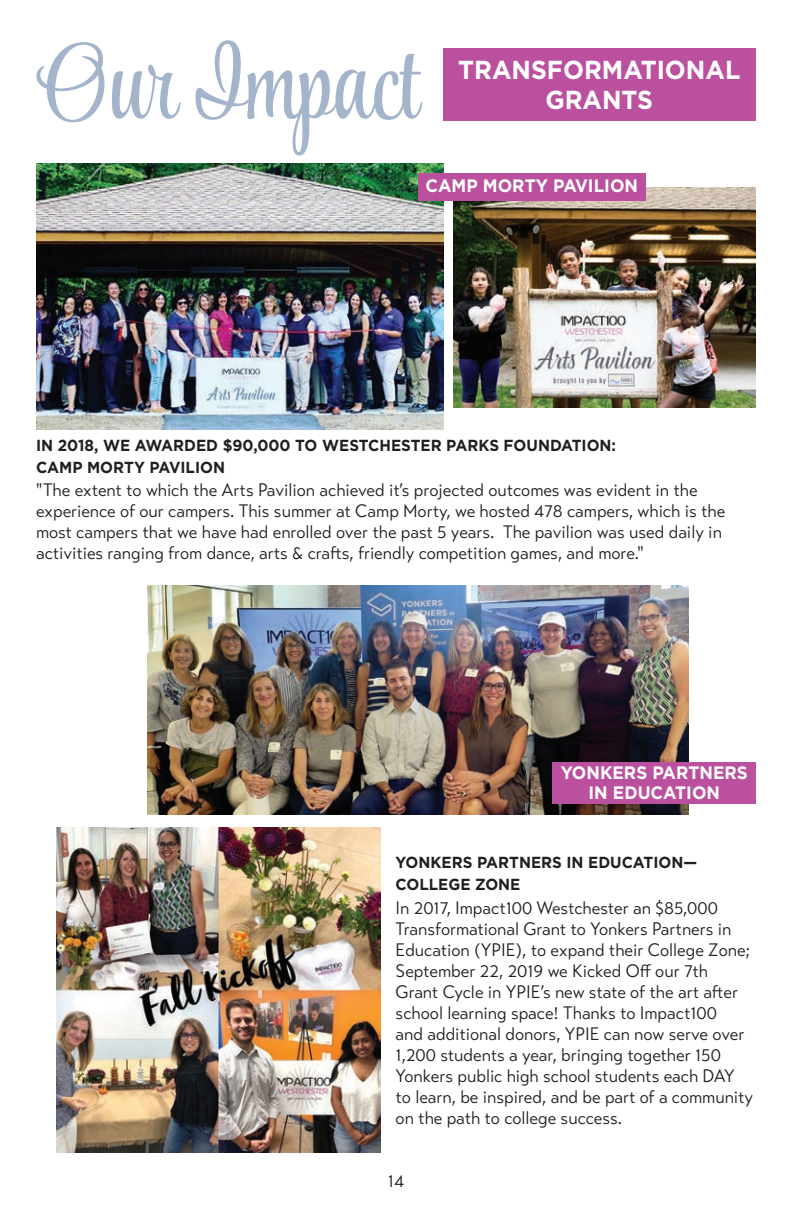
<style>
.page{position:relative;width:792px;height:1224px;background:#fff}
.page>*{position:absolute;margin:0;border:0;box-sizing:border-box;transform-origin:0 0}
.t1{font:108.2px "Style Pro Script";color:#a3b4cb;scale:.95 1}
.t2{font:700 26px/30px "Gotham";color:#fff;text-align:center;scale:.95 1}
.t3{font:18px/21px "Transat Text Standard";color:#231f20;scale:.95 1}
.t4{font:700 18px/20px "Gotham";color:#fff;text-align:center;scale:.95 1}
.t5{font:700 16px/22px "Gotham";color:#231f20;scale:.95 1}
</style>
<div class="page">
<img style="left:147px;top:585px;width:542px;height:230px">
<div style="left:443px;top:49px;width:312px;height:72px;background:#bb509f"></div>
<img style="left:36px;top:164px;width:407px;height:265px">
<img style="left:454px;top:187px;width:302px;height:220px">
<img style="left:56px;top:828px;width:325px;height:324px">
<div style="left:418px;top:174px;width:228px;height:27px;background:#bb509f"></div>
<div style="left:553px;top:762px;width:203px;height:42px;background:#bb509f"></div>
<h1 class="t1" style="left:36px;top:18px;width:404px">Our Impact</h1>
<h2 class="t2" style="left:458px;top:55px;width:298px">TRANSFORMATIONAL<br>GRANTS</h2>
<p class="t4" style="left:425px;top:176px;width:225px">CAMP MORTY PAVILION</p>
<p class="t5" style="left:36px;top:433px;width:612px">IN 2018, WE AWARDED $90,000 TO WESTCHESTER PARKS FOUNDATION:<br>CAMP MORTY PAVILION</p>
<p class="t3" style="left:36px;top:480px;width:727px">"The extent to which the Arts Pavilion achieved it’s projected outcomes was evident in the experience of our campers. This summer at Camp Morty, we hosted 478 campers, which is the most campers that we have had enrolled over the past 5 years. The pavilion was used daily in activities ranging from dance, arts &amp; crafts, friendly competition games, and more."</p>
<p class="t4" style="left:561px;top:762px;width:198px">YONKERS PARTNERS<br>IN EDUCATION</p>
<p class="t5" style="left:396px;top:851px;width:319px">YONKERS PARTNERS IN EDUCATION—<br>COLLEGE ZONE</p>
<p class="t3" style="left:396px;top:898px;width:378px">In 2017, Impact100 Westchester an $85,000<br>Transformational Grant to Yonkers Partners in Education (YPIE), to expand their College Zone; September 22, 2019 we Kicked Off our 7th Grant Cycle in YPIE’s new state of the art after school learning space! Thanks to Impact100<br>and additional donors, YPIE can now serve over 1,200 students a year, bringing together 150<br>Yonkers public high school students each DAY to learn, be inspired, and be part of a community on the path to college success.</p>
<p class="t3" style="left:388px;top:1171px;width:19px">14</p>
</div>
